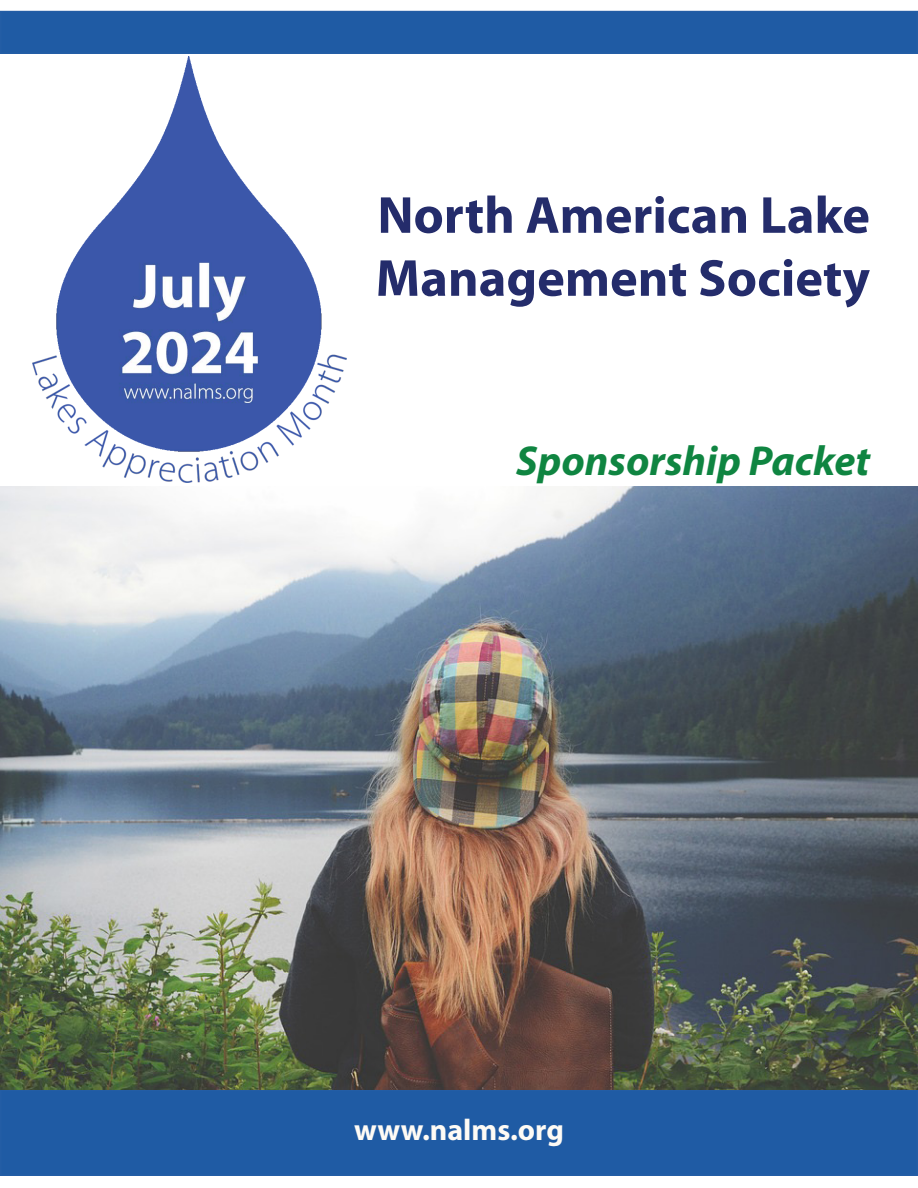
<style>
.page{position:relative;width:918px;height:1188px;background:#fff}
.page>*{position:absolute;margin:0;border:0;box-sizing:border-box;transform-origin:0 0}
.t1{font:700 52.5px/63px "Myriad Pro";color:#242c6b}
.t2{font:italic 700 42px "Myriad Pro";color:#0f8541}
.t3{font:700 30px "Myriad Pro";color:#fefbf5}
</style>
<div class="page">
<img style="left:33px;top:57px;width:313px;height:426px">
<div style="left:1px;top:1090px;width:916px;height:85px;background:#1f5ba4"></div>
<div style="left:0;top:1090px;width:918px;height:86px;border:2px solid #235da5"></div>
<img style="left:0;top:487px;width:918px;height:603px">
<div style="left:1px;top:12px;width:916px;height:41px;background:#1f5ba4"></div>
<div style="left:0;top:11px;width:918px;height:43px;border:2px solid #235da5"></div>
<p class="t1" style="left:376px;top:182px;width:496px">North American Lake<br>Management Society</p>
<p class="t2" style="left:516px;top:434px;width:355px">Sponsorship Packet</p>
<p class="t3" style="left:354px;top:1110px;width:211px">www.nalms.org</p>
</div>
